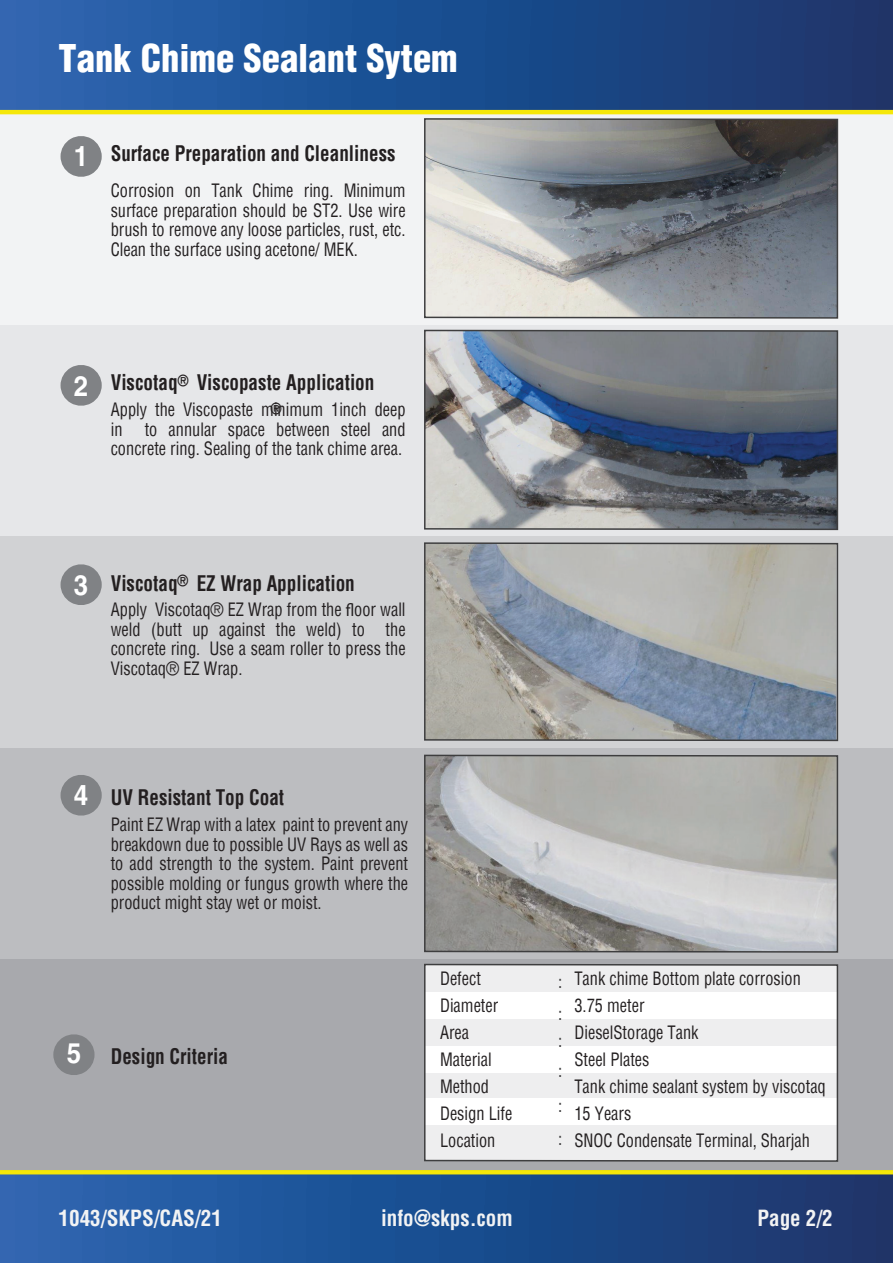
<style>
.page{position:relative;width:893px;height:1263px;background:#fff}
.page>*{position:absolute;margin:0;border:0;box-sizing:border-box;transform-origin:0 0}
.t1{font:900 condensed 37.35px "Helvetica";color:#fff}
.t2{font:700 28.05px "Helvetica LT Std";color:#fff;scale:.92 1}
.t3{font:700 condensed 21.75px "Helvetica";color:#f2f3f4;scale:.96 1}
.t4{font:700 condensed 21.75px "Helvetica";color:#f2f3f4}
.t5{font:700 condensed 21px "Helvetica";color:#231f20;scale:.91 1}
.t6{font:condensed 18px/27px "Helvetica";color:#231f20;text-align:justify;scale:.91 1}
.t7{font:17.7px/32.5px "Helvetica";color:#3e3e3f;scale:.85 1}
.t8{font:700 condensed 15px "Helvetica";color:#231f20;scale:.91 1}
.s1{font-family:"Helvetica LT Std";font-stretch:normal;font-size:28.05px;color:#fff}
.s2{font-family:"Myriad Pro";font-stretch:normal}
</style>
<div class="page">
<div style="left:0;top:113px;width:893px;height:212px;background:#f2f3f4"></div>
<div style="left:0;top:325px;width:893px;height:211px;background:#e6e7e9"></div>
<div style="left:0;top:536px;width:893px;height:212px;background:#d1d2d4"></div>
<div style="left:0;top:748px;width:893px;height:212px;background:#bcbdc0"></div>
<div style="left:0;top:960px;width:893px;height:211px;background:#a8a9ad"></div>
<svg style="left:424px;top:118px;width:415px;height:201px;background:#8b8e90"></svg>
<svg style="left:424px;top:329px;width:415px;height:202px;background:#757c86"></svg>
<svg style="left:424px;top:542px;width:415px;height:200px;background:#9da2a5"></svg>
<svg style="left:424px;top:754px;width:415px;height:199px"></svg>
<svg style="left:424px;top:963px;width:415px;height:199px;background:#efeff0"></svg>
<svg style="left:61px;top:365px;width:41px;height:41px"></svg>
<svg style="left:61px;top:136px;width:41px;height:41px"></svg>
<svg style="left:53px;top:1034px;width:42px;height:41px"></svg>
<svg style="left:61px;top:775px;width:41px;height:41px"></svg>
<svg style="left:61px;top:564px;width:41px;height:41px"></svg>
<div style="left:0;top:1171px;width:893px;height:92px;background:linear-gradient(to right,#2767b3,#17346a)"></div>
<svg style="left:0;top:1170px;width:893px;height:6px;background:#bdbe2b"></svg>
<div style="left:0;top:0;width:893px;height:111px;background:linear-gradient(to right,#2767b4,#17346a)"></div>
<svg style="left:0;top:107px;width:893px;height:8px;background:#a6af4c"></svg>
<h1 class="t1" style="left:59px;top:34px;width:401px">Tank Chime Sealant Sytem</h1>
<p class="t5" style="left:74px;top:139px;width:355px"><span class="s1">1</span> Surface Preparation and Cleanliness</p>
<p class="t6" style="left:111px;top:181px;width:326px;line-height:19.5px">Corrosion on Tank Chime ring. Minimum surface preparation should be ST2. Use wire brush to remove any loose particles, rust, etc.<br>Clean the surface using acetone/ MEK.</p>
<h2 class="t2" style="left:74px;top:369px;width:17px">2</h2>
<p class="t5" style="left:111px;top:369px;width:291px">Viscotaq Viscopaste Application</p>
<p class="t8" style="left:177px;top:371px;width:14px">®</p>
<p class="t6" style="left:111px;top:400px;width:326px;line-height:19.5px">Apply the Viscopaste minimum 1inch deep in to annular space between steel and concrete ring. Sealing of the tank chime area.</p>
<p class="t8" style="left:270px;top:399px;width:14px">®</p>
<h2 class="t2" style="left:74px;top:568px;width:17px">3</h2>
<p class="t5" style="left:111px;top:569px;width:270px">Viscotaq EZ Wrap Application</p>
<p class="t8" style="left:177px;top:571px;width:14px">®</p>
<p class="t6" style="left:111px;top:599px;width:326px;line-height:19.5px">Apply Viscotaq® EZ Wrap from the <span class="s2">fl</span>oor wall weld (butt up against the weld) to the concrete ring. Use a seam roller to press the Viscotaq® EZ Wrap.</p>
<h2 class="t2" style="left:74px;top:778px;width:17px">4</h2>
<p class="t5" style="left:111px;top:783px;width:192px">UV Resistant Top Coat</p>
<p class="t6" style="left:111px;top:814px;width:328px;line-height:19.5px">Paint EZ Wrap with a latex paint to prevent any breakdown due to possible UV Rays as well as to add strength to the system. Paint prevent possible molding or fungus growth where the product might stay wet or moist.</p>
<p class="t5" style="left:67px;top:1042px;width:179px"><span class="s1">5</span> Design Criteria</p>
<p class="t6" style="left:440px;top:964px;width:81px;text-align:left">Defect<br>Diameter<br>Area<br>Material<br>Method<br>Design Life<br>Location</p>
<p class="t7" style="left:558px;top:965px;width:6px">: :</p>
<p class="t7" style="left:558px;top:1026px;width:6px;line-height:29.5px">: :</p>
<p class="t7" style="left:558px;top:1090px;width:6px">: :</p>
<p class="t6" style="left:574px;top:964px;width:278px;text-align:left">Tank chime Bottom plate corrosion<br>3.75 meter<br>DieselStorage Tank<br>Steel Plates<br>Tank chime sealant system by viscotaq<br>15 Years<br>SNOC Condensate Terminal, Sharjah</p>
<p class="t4" style="left:59px;top:1203px;width:165px">1043/SKPS/CAS/21</p>
<p class="t3" style="left:381px;top:1203px;width:139px">info@skps.com</p>
<p class="t3" style="left:757px;top:1203px;width:80px">Page 2/2</p>
</div>
